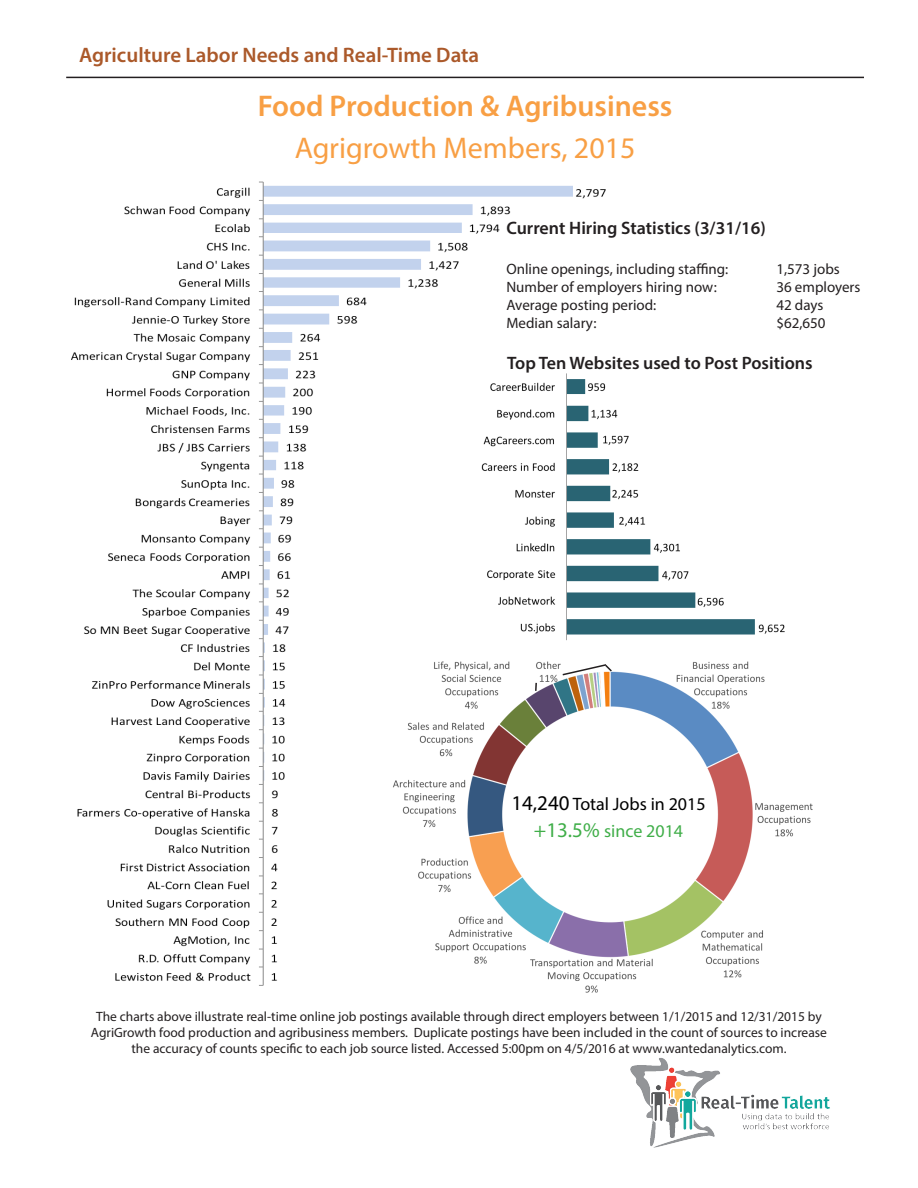
<style>
.page{position:relative;width:918px;height:1188px;background:#fff}
.page>*{position:absolute;margin:0;border:0;box-sizing:border-box;transform-origin:0 0}
.Head_1{font:600 30px "Myriad Pro";color:#f89f44}
.Head_1-2{font:30px "Myriad Pro";color:#f89f44}
.Subheading{font:600 21px "Myriad Pro";color:#ab592a}
.t1{font:600 18px "Myriad Pro";color:#231f20}
.Head_1-3{font:18px "Myriad Pro";color:#000}
.Head_1-4{font:18px "Myriad Pro";color:#40ae49}
.t2{font:15px "Myriad Pro";color:#231f20}
.t3{font:13.5px/16.2px "Myriad Pro";color:#231f20;text-align:center}
.s1{font-size:21px}
</style>
<div class="page">
<img style="left:630px;top:1058px;width:200px;height:90px">
<hr style="left:66px;top:77px;width:798px;height:1px;background:#231f20">
<img style="left:71px;top:181px;width:535px;height:805px">
<img style="left:363px;top:658px;width:450px;height:335px">
<img style="left:476px;top:373px;width:309px;height:268px">
<svg style="left:535px;top:683px;width:2px;height:8px"></svg>
<svg style="left:561px;top:663px;width:52px;height:14px"></svg>
<p class="Subheading" style="left:79px;top:41px;width:402px">Agriculture Labor Needs and Real-Time Data</p>
<p class="Head_1" style="left:258px;top:87px;width:416px">Food Production &amp; Agribusiness</p>
<p class="Head_1-2" style="left:295px;top:129px;width:342px">Agrigrowth Members, 2015</p>
<p class="t1" style="left:506px;top:217px;width:261px">Current Hiring Statistics (3/31/16)</p>
<p class="t2" style="left:506px;top:260px;width:224px">Online openings, including staffing:</p>
<p class="t2" style="left:776px;top:260px;width:65px">1,573 jobs</p>
<p class="t2" style="left:506px;top:278px;width:212px">Number of employers hiring now:</p>
<p class="t2" style="left:776px;top:278px;width:86px">36 employers</p>
<p class="t2" style="left:506px;top:296px;width:151px">Average posting period:</p>
<p class="t2" style="left:776px;top:296px;width:49px">42 days</p>
<p class="t2" style="left:506px;top:314px;width:92px">Median salary:</p>
<p class="t2" style="left:776px;top:314px;width:51px">$62,650</p>
<p class="t1" style="left:507px;top:351px;width:307px">Top Ten Websites used to Post Positions</p>
<p class="Head_1-3" style="left:511px;top:793px;width:196px"><span class="s1">14,240</span> Total Jobs in 2015</p>
<p class="Head_1-4" style="left:534px;top:820px;width:151px"><span class="s1">+13.5%</span> since 2014</p>
<p class="t3" style="left:91px;top:1008px;width:738px">The charts above illustrate real-time online job postings available through direct employers between 1/1/2015 and 12/31/2015 by<br>AgriGrowth food production and agribusiness members. Duplicate postings have been included in the count of sources to increase the accuracy of counts specific to each job source listed. Accessed 5:00pm on 4/5/2016 at www.wantedanalytics.com.</p>
</div>
